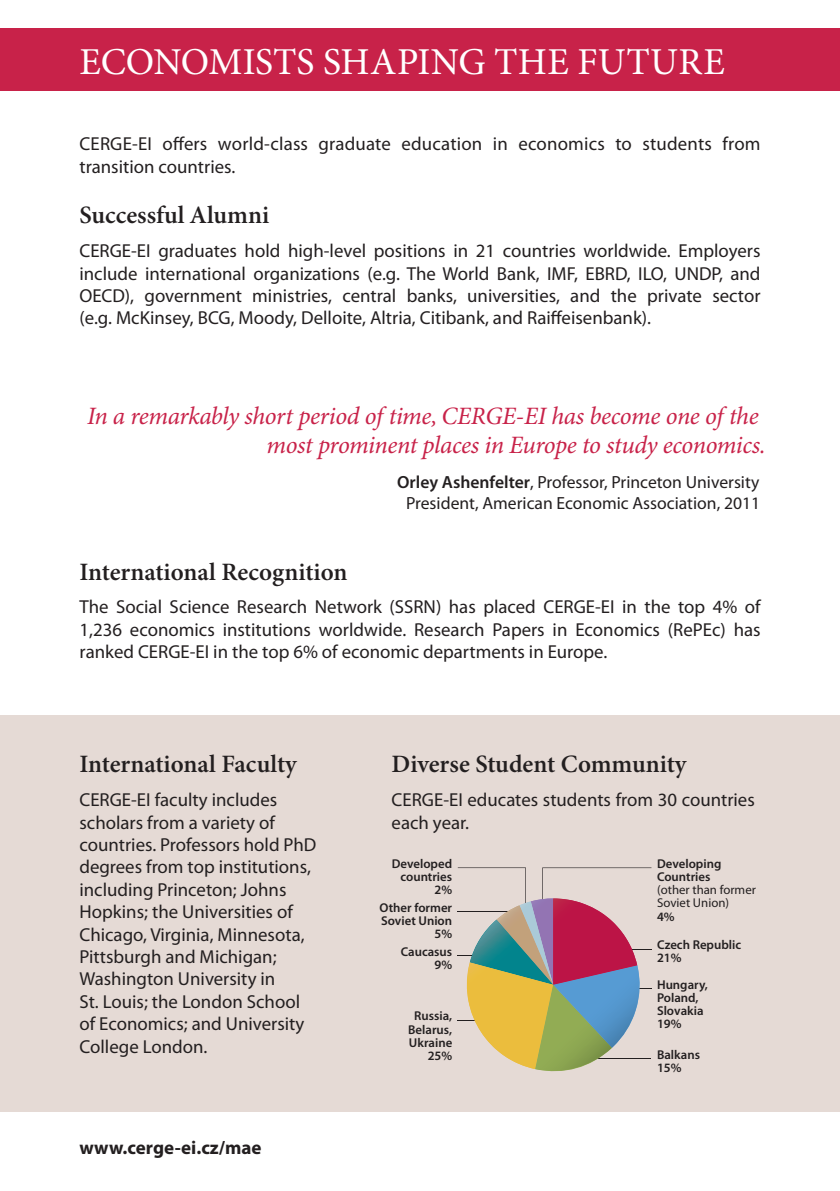
<style>
.page{position:relative;width:840px;height:1191px;background:#fff}
.page>*{position:absolute;margin:0;border:0;box-sizing:border-box;transform-origin:0 0}
.t1{font:38px "Minion Pro";letter-spacing:.005em;color:#fff}
.t2{font:italic 25px/29px "Minion Pro";letter-spacing:-.015em;color:#c82249;text-align:right}
.t3{font:600 25px "Minion Pro";color:#231f20}
.t4{font:700 19px "Myriad Pro";color:#231f20}
.t5{font:18.8px/22.4px "Myriad Pro";color:#231f20}
.t6{font:17.6px/21.2px "Myriad Pro";color:#231f20;text-align:center}
.t7{font:600 12.8px/13.2px "Myriad Pro";color:#231f20;text-align:right}
.t8{font:12.8px/13.2px "Myriad Pro";color:#231f20}
.s1{font-weight:600}
</style>
<div class="page">
<div style="left:0;top:714px;width:839px;height:397px;background:#e5dad5"></div>
<div style="left:0;top:28px;width:839px;height:63px;background:#c82249"></div>
<svg style="left:457px;top:867px;width:194px;height:205px"></svg>
<img style="left:553px;top:923px;width:61px;height:61px">
<h1 class="t1" style="left:79px;top:39px;width:596px">ECONOMISTS SHAPING THE FUTURE</h1>
<p class="t5" style="left:79px;top:133px;width:682px">CERGE-EI offers world-class graduate education in economics to students from transition countries.</p>
<h2 class="t3" style="left:79px;top:200px;width:191px">Successful Alumni</h2>
<p class="t5" style="left:79px;top:240px;width:682px;text-align:justify">CERGE-EI graduates hold high-level positions in 21 countries worldwide. Employers include international organizations (e.g. The World Bank, IMF, EBRD, ILO, UNDP, and OECD), government ministries, central banks, universities, and the private sector (e.g. McKinsey, BCG, Moody, Delloite, Altria, Citibank, and Raiffeisenbank).</p>
<h2 class="t2" style="left:87px;top:402px;width:679px">In a remarkably short period of time, CERGE-EI has become one of the most prominent places in Europe to study economics.</h2>
<p class="t6" style="left:397px;top:472px;width:364px"><span class="s1">Orley Ashenfelter</span>, Professor, Princeton University<br>President, American Economic Association, 2011</p>
<h2 class="t3" style="left:79px;top:557px;width:269px">International Recognition</h2>
<p class="t5" style="left:79px;top:596px;width:682px;text-align:justify">The Social Science Research Network (SSRN) has placed CERGE-EI in the top 4% of 1,236 economics institutions worldwide. Research Papers in Economics (RePEc) has ranked CERGE-EI in the top 6% of economic departments in Europe.</p>
<h2 class="t3" style="left:79px;top:749px;width:219px">International Faculty</h2>
<p class="t5" style="left:79px;top:789px;width:238px">CERGE-EI faculty includes scholars from a variety of countries. Professors hold PhD degrees from top institutions, including Princeton; Johns<br>Hopkins; the Universities of<br>Chicago, Virginia, Minnesota,<br>Pittsburgh and Michigan;<br>Washington University in<br>St. Louis; the London School of Economics; and University<br>College London.</p>
<p class="t4" style="left:79px;top:1137px;width:183px">www.cerge-ei.cz/mae</p>
<h2 class="t3" style="left:391px;top:749px;width:296px">Diverse Student Community</h2>
<p class="t5" style="left:391px;top:789px;width:364px">CERGE-EI educates students from 30 countries each year.</p>
<p class="t7" style="left:391px;top:857px;width:62px">Developed countries<br>2%</p>
<p class="t7" style="left:379px;top:901px;width:74px">Other former<br>Soviet Union<br>5%</p>
<p class="t7" style="left:400px;top:945px;width:53px">Caucasus<br>9%</p>
<p class="t7" style="left:408px;top:1009px;width:46px">Russia,<br>Belarus,<br>Ukraine<br>25%</p>
<p class="t7" style="left:656px;top:857px;width:66px;text-align:left">Developing<br>Countries</p>
<p class="t8" style="left:656px;top:883px;width:100px">(other than former<br>Soviet Union)</p>
<p class="t7" style="left:656px;top:910px;width:19px">4%</p>
<p class="t7" style="left:656px;top:938px;width:86px;text-align:left">Czech Republic<br>21%</p>
<p class="t7" style="left:656px;top:978px;width:52px;text-align:left">Hungary,<br>Poland,<br>Slovakia<br>19%</p>
<p class="t7" style="left:656px;top:1048px;width:44px;text-align:left">Balkans<br>15%</p>
</div>
